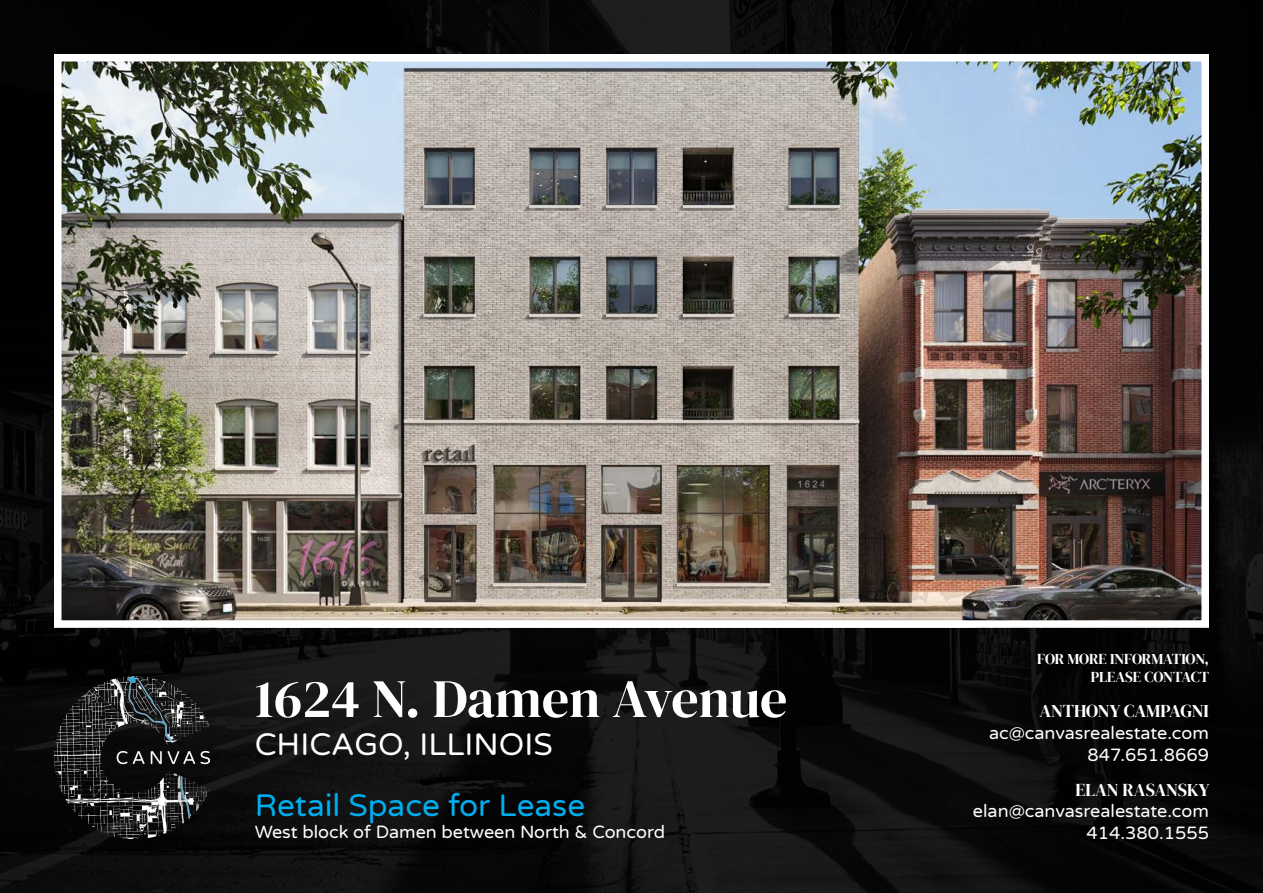
<style>
.page{position:relative;width:1263px;height:893px;background:#fff}
.page>*{position:absolute;margin:0;border:0;box-sizing:border-box;transform-origin:0 0}
.t1{font:54px "DM Serif Display";color:#fff}
.t2{font:31.5px "Varela Round";color:#00aeef}
.t3{font:31.5px "Varela Round";color:#fff}
.t4{font:18px/21.6px "Varela Round";color:#fff;text-align:right}
.t5{font:18px "DM Serif Display";letter-spacing:-.005em;color:#fff}
.t6{font:15px/18px "DM Serif Display";letter-spacing:-.01em;color:#fff;text-align:right}
</style>
<div class="page">
<img style="left:0;top:0;width:1263px;height:893px">
<img style="left:63px;top:63px;width:1137px;height:556px">
<div style="left:54px;top:54px;width:1155px;height:574px;border:8px solid #fff"></div>
<img style="left:54px;top:677px;width:156px;height:162px">
<hr style="left:1262px;top:366px;width:1px;height:527px;background:#231f20">
<h1 class="t1" style="left:255px;top:667px;width:534px">1624 N. Damen Avenue</h1>
<h2 class="t3" style="left:255px;top:722px;width:300px">CHICAGO, ILLINOIS</h2>
<h2 class="t2" style="left:255px;top:784px;width:332px">Retail Space for Lease</h2>
<p class="t4" style="left:255px;top:820px;width:412px">West block of Damen between North &amp; Concord</p>
<p class="t6" style="left:1037px;top:650px;width:173px">FOR MORE INFORMATION,<br>PLEASE CONTACT</p>
<p class="t5" style="left:1039px;top:701px;width:171px">ANTHONY CAMPAGNI</p>
<p class="t4" style="left:989px;top:722px;width:221px">ac@canvasrealestate.com<br>847.651.8669</p>
<p class="t5" style="left:1075px;top:779px;width:135px">ELAN RASANSKY</p>
<p class="t4" style="left:973px;top:800px;width:237px">elan@canvasrealestate.com<br>414.380.1555</p>
</div>
